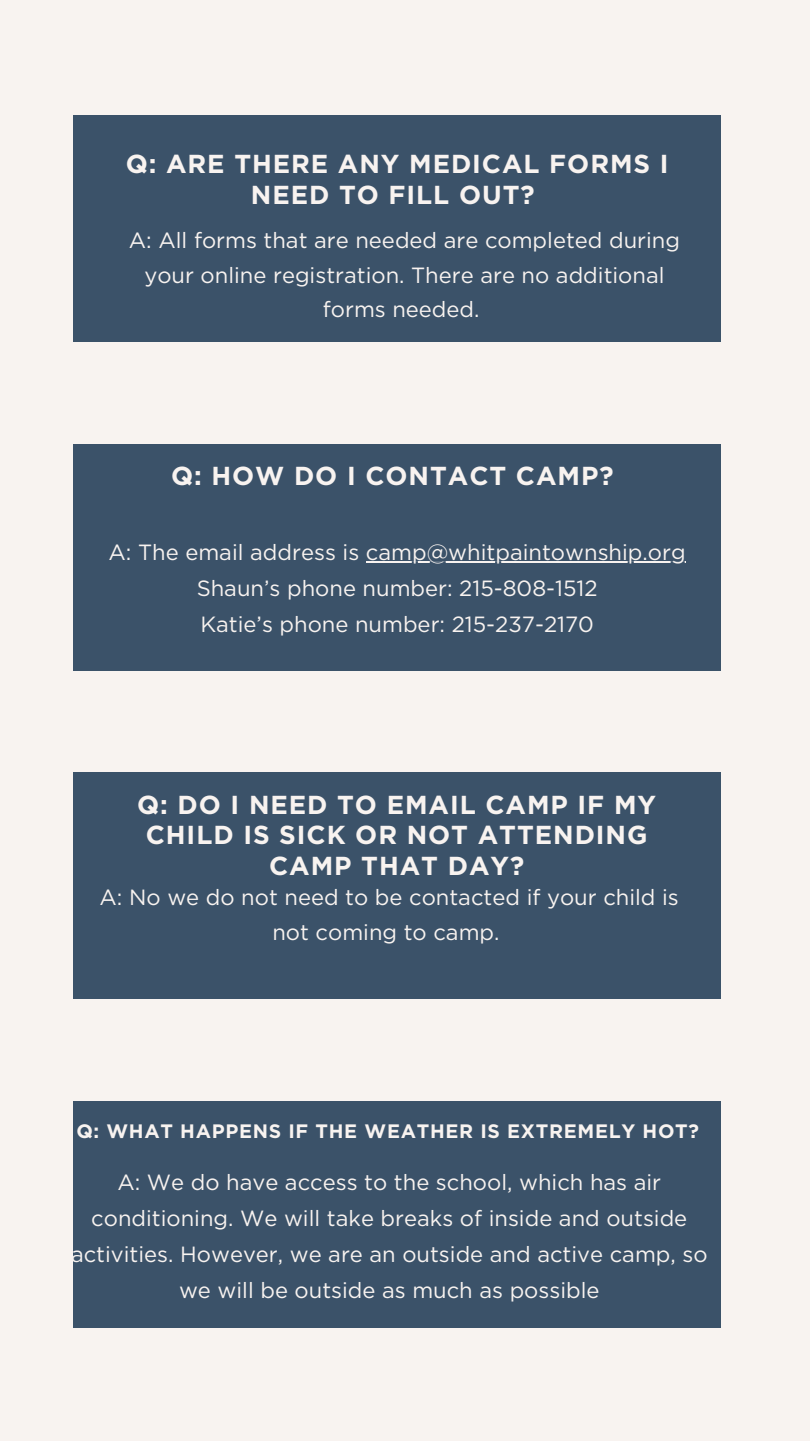
<style>
.page{position:relative;width:810px;height:1441px;background:#fff}
.page>*{position:absolute;margin:0;border:0;box-sizing:border-box;transform-origin:0 0}
.t1{font:700 26px/30.8px "Gotham";letter-spacing:.035em;color:#f8f3f0;text-align:center}
.t2{font:22px/36px "Gotham";color:#f8f3f0;text-align:center}
.t3{font:700 19.4px "Gotham";letter-spacing:.035em;color:#f8f3f0}
</style>
<div class="page">
<div style="left:0;top:0;width:810px;height:1440px;background:#f8f3f0"></div>
<div style="left:73px;top:115px;width:647px;height:226px;background:#3b5269"></div>
<div style="left:73px;top:772px;width:647px;height:226px;background:#3b5269"></div>
<div style="left:73px;top:443px;width:647px;height:227px;background:#3b5269"></div>
<div style="left:73px;top:1100px;width:647px;height:227px;background:#3b5269"></div>
<hr style="left:366px;top:561px;width:320px;height:2px;background:#f8f3f0">
<h1 class="t1" style="left:126px;top:148px;width:544px">Q: ARE THERE ANY MEDICAL FORMS I<br>NEED TO FILL OUT?</h1>
<h1 class="t2" style="left:129px;top:222px;width:553px;line-height:34.8px">A: All forms that are needed are completed during your online registration. There are no additional forms needed.</h1>
<h2 class="t1" style="left:171px;top:460px;width:444px">Q: HOW DO I CONTACT CAMP?</h2>
<h2 class="t2" style="left:109px;top:534px;width:579px">A: The email address is camp@whitpaintownship.org</h2>
<p class="t2" style="left:197px;top:570px;width:402px;text-align:left">Shaun’s phone number: 215-808-1512<br>Katie’s phone number: 215-237-2170</p>
<h1 class="t1" style="left:137px;top:788px;width:520px">Q: DO I NEED TO EMAIL CAMP IF MY<br>CHILD IS SICK OR NOT ATTENDING<br>CAMP THAT DAY?</h1>
<h2 class="t2" style="left:100px;top:879px;width:581px;line-height:34.8px">A: No we do not need to be contacted if your child is not coming to camp.</h2>
<h2 class="t3" style="left:76px;top:1118px;width:624px">Q: WHAT HAPPENS IF THE WEATHER IS EXTREMELY HOT?</h2>
<p class="t2" style="left:71px;top:1163px;width:638px">A: We do have access to the school, which has air conditioning. We will take breaks of inside and outside activities. However, we are an outside and active camp, so we will be outside as much as possible</p>
</div>
